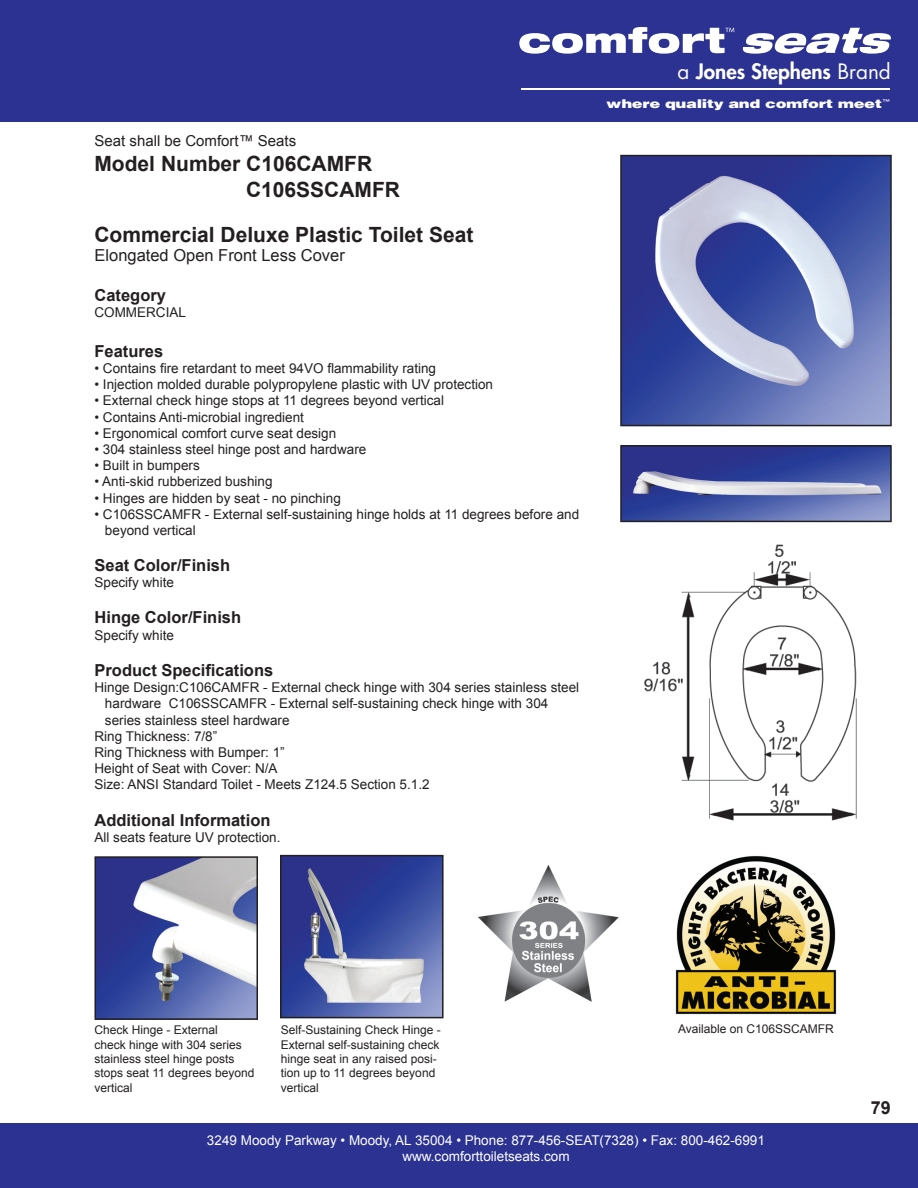
<style>
.page{position:relative;width:918px;height:1188px;background:#fff}
.page>*{position:absolute;margin:0;border:0;box-sizing:border-box;transform-origin:0 0}
.t1{font:700 21px/25.2px "Arial";color:#231f20}
.t2{font:800 20.7px "Futura";color:#fff}
.t3{font:700 18px "Arial";color:#231f20}
.t4{font:700 16.5px "Arial";color:#231f20}
.t5{font:16.5px "Arial";color:#231f20}
.t6{font:15px "Arial";color:#231f20}
.t7{font:13.5px/16.2px "Arial";color:#231f20}
.t8{font:13.5px/16.2px "Arial";color:#fff;text-align:center}
.t9{font:900 12.3px "Helvetica";letter-spacing:-.025em;color:#fff;scale:1.33 1}
.t10{font:12px/14.4px "Arial";color:#231f20}
.s1{font-weight:400}
</style>
<div class="page">
<div style="left:0;top:1124px;width:918px;height:64px;background:#2b3291"></div>
<div style="left:0;top:0;width:918px;height:122px;background:#2b3291"></div>
<svg style="left:742px;top:28px;width:149px;height:26px"></svg>
<svg style="left:519px;top:27px;width:215px;height:27px"></svg>
<hr style="left:521px;top:88px;width:369px;height:2px;background:#fff">
<img style="left:478px;top:865px;width:141px;height:137px">
<svg style="left:280px;top:855px;width:164px;height:163px"></svg>
<svg style="left:94px;top:856px;width:164px;height:164px"></svg>
<svg style="left:620px;top:445px;width:272px;height:77px"></svg>
<svg style="left:620px;top:155px;width:272px;height:271px"></svg>
<img style="left:644px;top:544px;width:213px;height:277px">
<img style="left:675px;top:856px;width:162px;height:159px">
<p class="t6" style="left:94px;top:133px;width:203px">Seat shall be Comfort™ Seats</p>
<h1 class="t1" style="left:246px;top:151px;width:156px;text-indent:-152px">Model Number C106CAMFR<br>C106SSCAMFR</h1>
<h1 class="t1" style="left:94px;top:222px;width:380px">Commercial Deluxe Plastic Toilet Seat</h1>
<p class="t5" style="left:94px;top:246px;width:252px">Elongated Open Front Less Cover</p>
<p class="t4" style="left:94px;top:286px;width:73px">Category</p>
<p class="t7" style="left:94px;top:304px;width:93px">COMMERCIAL</p>
<p class="t4" style="left:94px;top:342px;width:70px">Features</p>
<p class="t7" style="left:94px;top:360px;width:343px">• Contains fire retardant to meet 94VO flammability rating</p>
<p class="t7" style="left:94px;top:376px;width:400px">• Injection molded durable polypropylene plastic with UV protection</p>
<p class="t7" style="left:94px;top:393px;width:351px">• External check hinge stops at 11 degrees beyond vertical</p>
<p class="t7" style="left:94px;top:409px;width:211px">• Contains Anti-microbial ingredient</p>
<p class="t7" style="left:94px;top:425px;width:243px">• Ergonomical comfort curve seat design</p>
<p class="t7" style="left:94px;top:441px;width:273px">• 304 stainless steel hinge post and hardware</p>
<p class="t7" style="left:94px;top:457px;width:107px">• Built in bumpers</p>
<p class="t7" style="left:94px;top:474px;width:180px">• Anti-skid rubberized bushing</p>
<p class="t7" style="left:94px;top:490px;width:248px">• Hinges are hidden by seat - no pinching</p>
<p class="t7" style="left:105px;top:506px;width:476px;text-indent:-10px">• C106SSCAMFR - External self-sustaining hinge holds at 11 degrees before and beyond vertical</p>
<p class="t4" style="left:94px;top:556px;width:137px">Seat Color/Finish</p>
<p class="t7" style="left:94px;top:574px;width:81px">Specify white</p>
<p class="t4" style="left:94px;top:609px;width:148px">Hinge Color/Finish</p>
<p class="t7" style="left:94px;top:627px;width:81px">Specify white</p>
<p class="t4" style="left:94px;top:661px;width:180px">Product Specifications</p>
<p class="t7" style="left:94px;top:679px;width:486px">Hinge Design: C106CAMFR - External check hinge with 304 series stainless steel</p>
<p class="t7" style="left:105px;top:696px;width:445px">hardware C106SSCAMFR - External self-sustaining check hinge with 304</p>
<p class="t7" style="left:105px;top:712px;width:186px">series stainless steel hardware</p>
<p class="t7" style="left:94px;top:728px;width:124px">Ring Thickness: 7/8”</p>
<p class="t7" style="left:94px;top:744px;width:192px">Ring Thickness with Bumper: 1”</p>
<p class="t7" style="left:94px;top:760px;width:185px">Height of Seat with Cover: N/A</p>
<p class="t7" style="left:94px;top:777px;width:337px">Size: ANSI Standard Toilet - Meets Z124.5 Section 5.1.2</p>
<p class="t4" style="left:94px;top:811px;width:178px">Additional Information</p>
<p class="t7" style="left:94px;top:829px;width:188px">All seats feature UV protection.</p>
<h2 class="t2" style="left:678px;top:61px;width:215px"><span class="s1">a</span> Jones Stephens <span class="s1">Brand</span></h2>
<p class="t9" style="left:606px;top:95px;width:215px">where quality and comfort meet<sup>™</sup></p>
<p class="t10" style="left:94px;top:1023px;width:161px">Check Hinge - External<br>check hinge with 304 series stainless steel hinge posts stops seat 11 degrees beyond vertical</p>
<p class="t10" style="left:281px;top:1023px;width:162px">Self-Sustaining Check Hinge -</p>
<p class="t10" style="left:678px;top:1021px;width:157px">Available on C106SSCAMFR</p>
<p class="t10" style="left:281px;top:1037px;width:160px">External self-sustaining check hinge seat in any raised posi&shy;tion up to 11 degrees beyond vertical</p>
<p class="t8" style="left:207px;top:1132px;width:559px">3249 Moody Parkway • Moody, AL 35004 • Phone: 877-456-SEAT(7328) • Fax: 800-462-6991 www.comforttoiletseats.com</p>
<h3 class="t3" style="left:871px;top:1098px;width:22px">79</h3>
</div>
